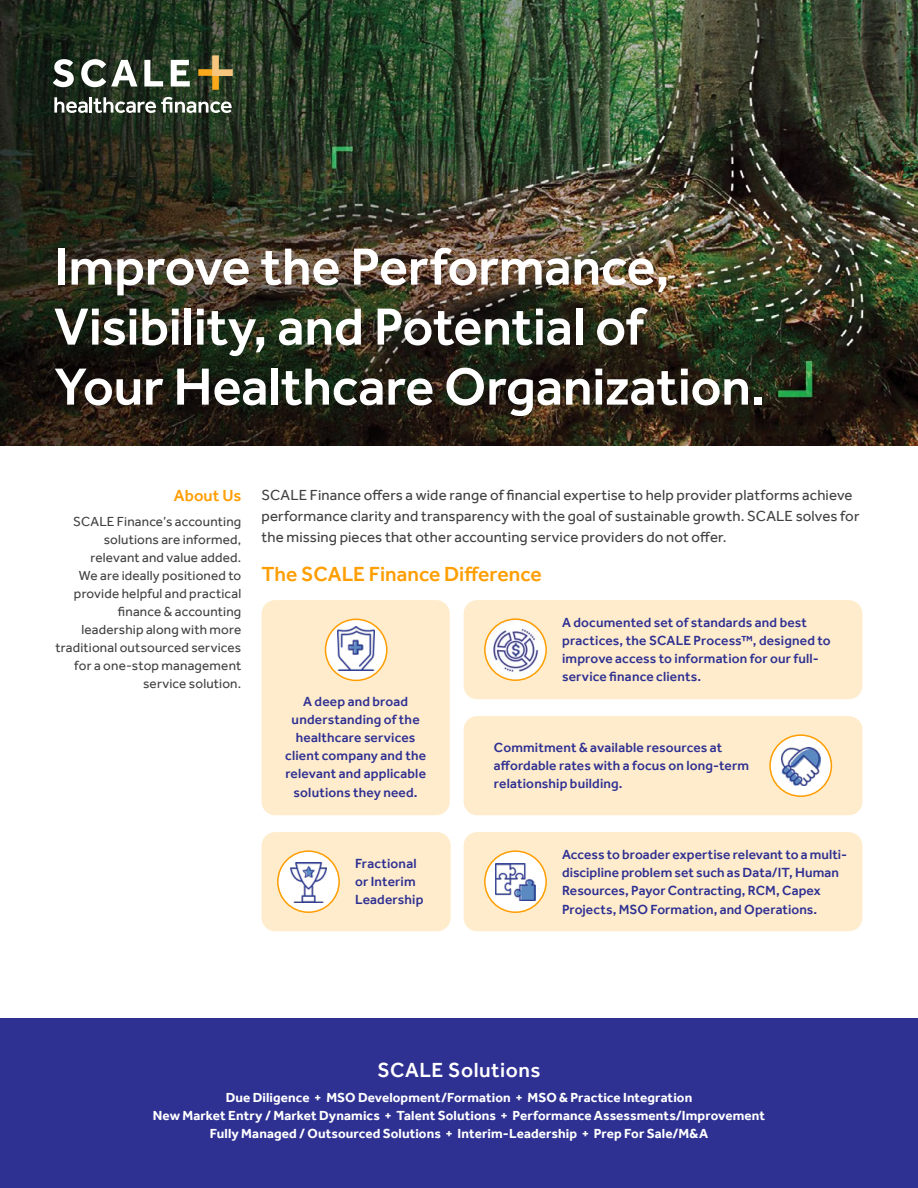
<style>
.page{position:relative;width:918px;height:1188px;background:#fff}
.page>*{position:absolute;margin:0;border:0;box-sizing:border-box;transform-origin:0 0}
.t1{font:500 54px/60px "Effra";letter-spacing:-.005em;color:#fff}
.t2{font:500 21px "Effra";color:#ff9e03}
.t3{font:500 21px "Effra";letter-spacing:.025em;color:#fff}
.t4{font:500 16.5px "Effra";letter-spacing:.005em;color:#ff9e03}
.t5{font:15px/21px "Effra";letter-spacing:.01em;color:#414142}
.t6{font:500 13.65px/18.1px "Effra";letter-spacing:.01em;color:#2e3092}
.t7{font:13.5px/18px "Effra";letter-spacing:.015em;color:#414142;text-align:right}
.t8{font:700 13.5px/18px "Effra";letter-spacing:.01em;color:#fff;text-align:center}
.s1{font-size:13.5px}
</style>
<div class="page">
<div style="left:0;top:1019px;width:918px;height:169px;background:#2e3092"></div>
<img style="left:0;top:0;width:918px;height:445px">
<svg style="left:54px;top:97px;width:34px;height:16px"></svg>
<hr style="left:89px;top:97px;width:3px;height:16px;background:#fff">
<svg style="left:94px;top:97px;width:138px;height:16px"></svg>
<svg style="left:53px;top:59px;width:21px;height:28px"></svg>
<svg style="left:81px;top:59px;width:57px;height:28px"></svg>
<svg style="left:144px;top:60px;width:19px;height:27px"></svg>
<svg style="left:171px;top:60px;width:19px;height:27px"></svg>
<svg style="left:198px;top:55px;width:35px;height:35px"></svg>
<div style="left:464px;top:716px;width:398px;height:99px;background:#ffeccd;border-radius:14px"></div>
<div style="left:262px;top:600px;width:188px;height:215px;background:#ffeccd;border-radius:14px"></div>
<div style="left:464px;top:600px;width:398px;height:99px;background:#ffeccd;border-radius:14px"></div>
<div style="left:464px;top:832px;width:398px;height:99px;background:#ffeccd;border-radius:14px"></div>
<div style="left:262px;top:832px;width:189px;height:99px;background:#ffeccd;border-radius:14px"></div>
<div style="left:325px;top:619px;width:62px;height:61px;background:#fff;border-radius:50%"></div>
<img style="left:337px;top:627px;width:37px;height:44px">
<div style="left:325px;top:619px;width:63px;height:62px;border:2px solid #ff9e03;border-radius:50%"></div>
<img style="left:485px;top:619px;width:61px;height:61px;border-radius:31px">
<div style="left:484px;top:618px;width:63px;height:63px;border:2px solid #ff9e03;border-radius:50%"></div>
<div style="left:770px;top:735px;width:61px;height:61px;background:#fff;border-radius:50%"></div>
<img style="left:781px;top:748px;width:39px;height:38px">
<div style="left:769px;top:734px;width:63px;height:63px;border:2px solid #ff9e03;border-radius:50%"></div>
<div style="left:485px;top:851px;width:61px;height:61px;background:#fff;border-radius:50%"></div>
<img style="left:495px;top:863px;width:41px;height:37px">
<div style="left:484px;top:850px;width:63px;height:63px;border:2px solid #ff9e03;border-radius:50%"></div>
<div style="left:278px;top:851px;width:61px;height:61px;background:#fff;border-radius:50%"></div>
<img style="left:290px;top:862px;width:37px;height:40px">
<div style="left:277px;top:850px;width:63px;height:63px;border:2px solid #ff9e03;border-radius:50%"></div>
<h1 class="t1" style="left:54px;top:236px;width:713px">Improve the Performance,<br>Visibility, and Potential of<br>Your Healthcare Organization.</h1>
<p class="t4" style="left:174px;top:489px;width:69px">About Us</p>
<p class="t7" style="left:55px;top:512px;width:187px">SCALE Finance’s accounting solutions are informed, relevant and value added.<br>We are ideally positioned to provide helpful and practical finance &amp; accounting leadership along with more traditional outsourced services for a one-stop management service solution.</p>
<p class="t5" style="left:262px;top:485px;width:599px">SCALE Finance offers a wide range of financial expertise to help provider platforms achieve performance clarity and transparency with the goal of sustainable growth. SCALE solves for the missing pieces that other accounting service providers do not offer.</p>
<h2 class="t2" style="left:262px;top:562px;width:282px">The SCALE Finance Difference</h2>
<p class="t6" style="left:285px;top:692px;width:142px;text-align:center">A deep and broad understanding of the healthcare services client company and the relevant and applicable solutions they need.</p>
<p class="t6" style="left:355px;top:854px;width:70px">Fractional or Interim<br>Leadership</p>
<p class="t6" style="left:562px;top:613px;width:270px">A documented set of standards and best practices, the SCALE Process<span class="s1">™</span>, designed to improve access to information for our full&shy;service finance clients.</p>
<p class="t6" style="left:494px;top:738px;width:257px">Commitment &amp; available resources at affordable rates with a focus on long-term relationship building.</p>
<p class="t6" style="left:562px;top:845px;width:287px">Access to broader expertise relevant to a multi&shy;discipline problem set such as Data/IT, Human Resources, Payor Contracting, RCM, Capex Projects, MSO Formation, and Operations.</p>
<h2 class="t3" style="left:378px;top:1061px;width:164px">SCALE Solutions</h2>
<p class="t8" style="left:153px;top:1089px;width:614px">Due Diligence + MSO Development/Formation + MSO &amp; Practice Integration<br>New Market Entry / Market Dynamics + Talent Solutions + Performance Assessments/Improvement<br>Fully Managed / Outsourced Solutions + Interim-Leadership + Prep For Sale/M&amp;A</p>
</div>
